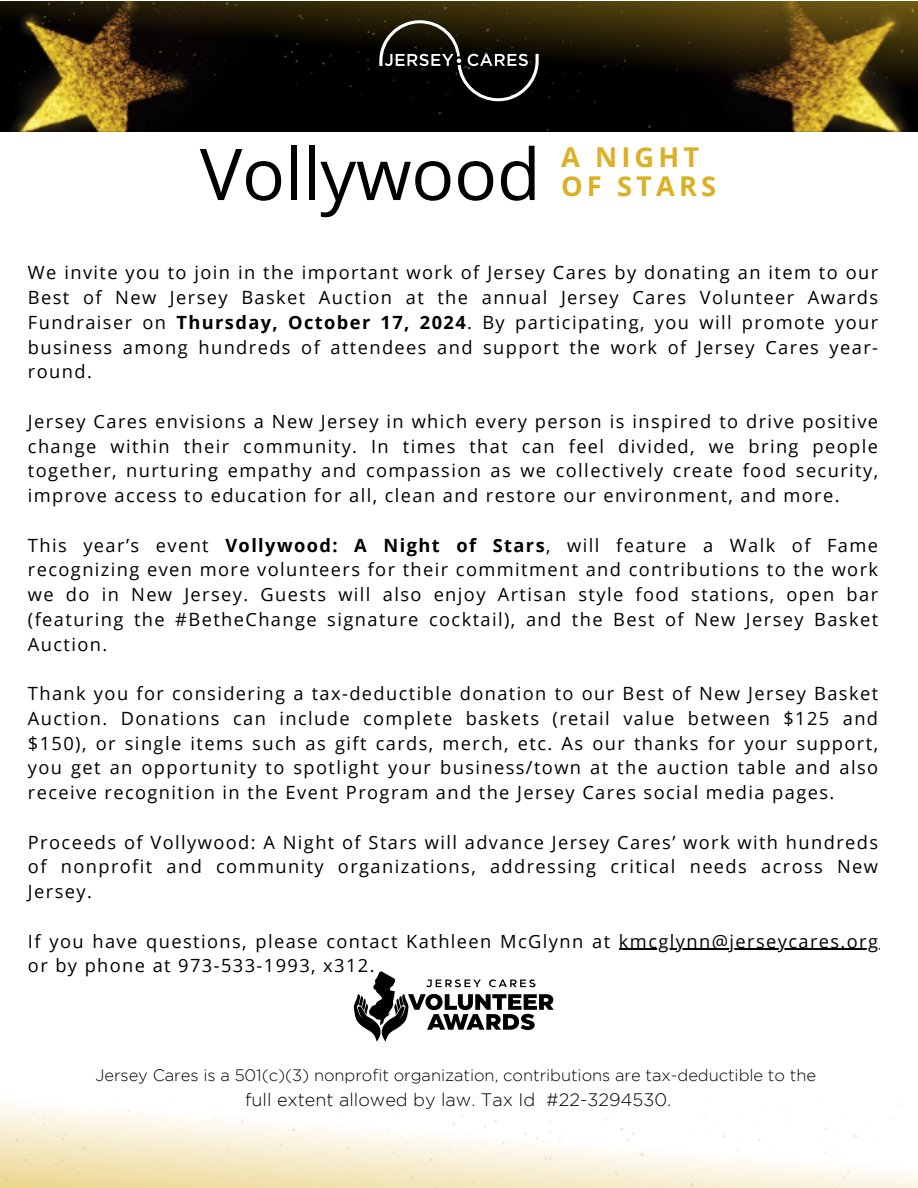
<style>
.page{position:relative;width:918px;height:1188px;background:#fff}
.page>*{position:absolute;margin:0;border:0;box-sizing:border-box;transform-origin:0 0}
.t1{font:71.55px "Open Sans";letter-spacing:-.005em;color:#000}
.t2{font:700 27.3px/29.2px "Open Sans";letter-spacing:.15em;color:#dbb025}
.t3{font:18.3px/24.8px "Open Sans";letter-spacing:.075em;color:#000;text-align:justify}
.t4{font:300 18px "Gotham";color:#000}
.t5{font:300 16.5px "Gotham";letter-spacing:-.005em;color:#000}
.s1{font-weight:700}
</style>
<div class="page">
<svg style="left:354px;top:971px;width:200px;height:71px"></svg>
<div style="left:316px;top:108px;width:287px;height:24px;background:#000"></div>
<img style="left:0;top:108px;width:316px;height:24px">
<img style="left:603px;top:106px;width:315px;height:26px">
<img style="left:0;top:90px;width:914px;height:18px">
<img style="left:0;top:1px;width:918px;height:89px">
<svg style="left:379px;top:20px;width:160px;height:81px;background:#25231d"></svg>
<hr style="left:619px;top:949px;width:261px;height:1px;background:#000">
<p class="t1" style="left:200px;top:124px;width:342px">Vollywood</p>
<p class="t2" style="left:561px;top:142px;width:157px">A NIGHT<br>OF STARS</p>
<p class="t3" style="left:28px;top:260px;width:852px">We invite you to join in the important work of Jersey Cares by donating an item to our Best of New Jersey Basket Auction at the annual Jersey Cares Volunteer Awards Fundraiser on <span class="s1">Thursday, October 17, 2024</span>. By participating, you will promote your business among hundreds of attendees and support the work of Jersey Cares year&shy;round.</p>
<p class="t3" style="left:28px;top:408px;width:852px">Jersey Cares envisions a New Jersey in which every person is inspired to drive positive change within their community. In times that can feel divided, we bring people together, nurturing empathy and compassion as we collectively create food security, improve access to education for all, clean and restore our environment, and more.</p>
<p class="t3" style="left:28px;top:532px;width:852px">This year’s event <span class="s1">Vollywood: A Night of Stars</span>, will feature a Walk of Fame recognizing even more volunteers for their commitment and contributions to the work we do in New Jersey. Guests will also enjoy Artisan style food stations, open bar (featuring the #BetheChange signature cocktail), and the Best of New Jersey Basket Auction.</p>
<p class="t3" style="left:28px;top:681px;width:852px">Thank you for considering a tax-deductible donation to our Best of New Jersey Basket Auction. Donations can include complete baskets (retail value between $125 and $150), or single items such as gift cards, merch, etc. As our thanks for your support, you get an opportunity to spotlight your business/town at the auction table and also receive recognition in the Event Program and the Jersey Cares social media pages.</p>
<h1 class="t3" style="left:28px;top:829px;width:852px">Proceeds of Vollywood: A Night of Stars will advance Jersey Cares’ work with hundreds of nonprofit and community organizations, addressing critical needs across New Jersey.</h1>
<h2 class="t3" style="left:28px;top:928px;width:584px">If you have questions, please contact Kathleen McGlynn at</h2>
<p class="t3" style="left:619px;top:928px;width:261px">kmcglynn@jerseycares.org</p>
<p class="t3" style="left:28px;top:953px;width:348px">or by phone at 973-533-1993, x312.</p>
<p class="t5" style="left:96px;top:1069px;width:722px">Jersey Cares is a 501(c)(3) nonprofit organization, contributions are tax-deductible to the</p>
<p class="t4" style="left:245px;top:1092px;width:428px">full extent allowed by law. Tax Id #22-3294530.</p>
</div>
